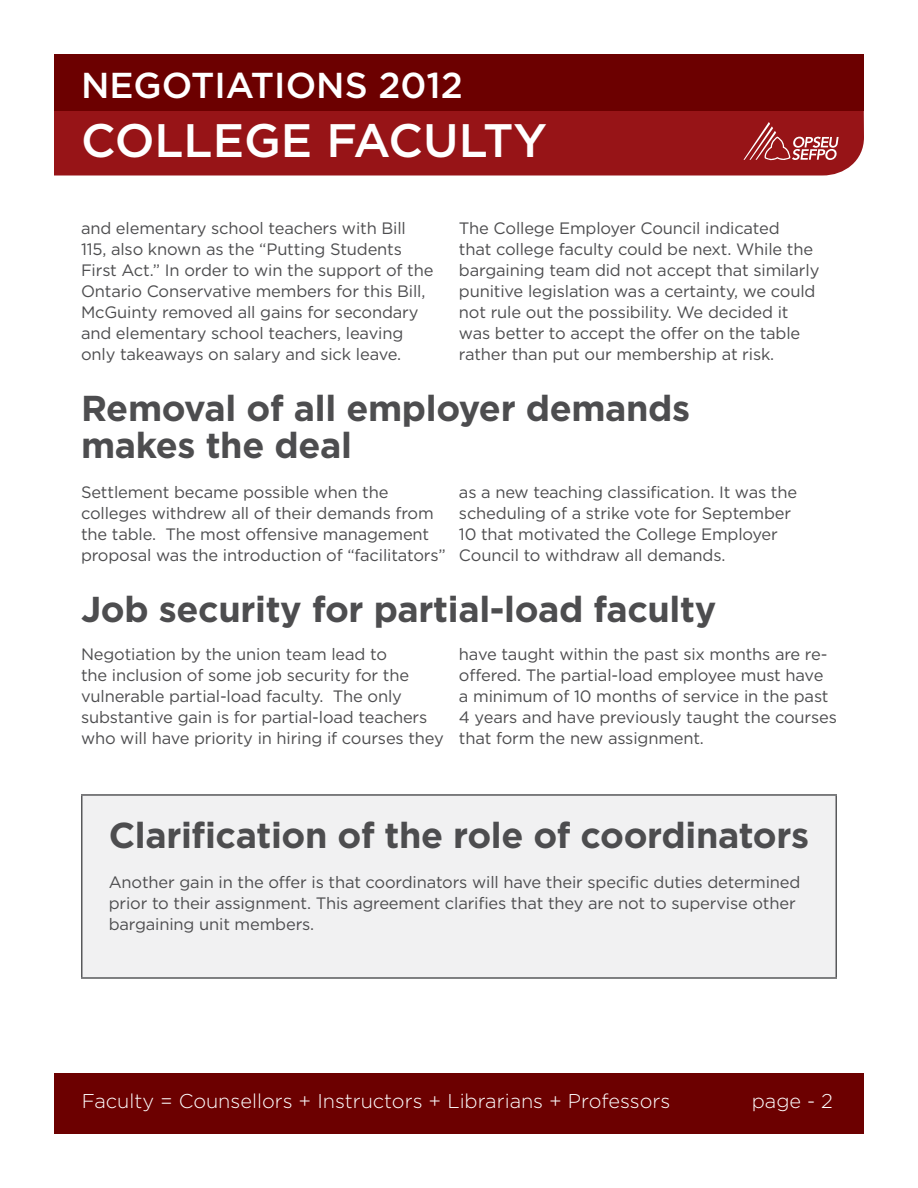
<style>
.page{position:relative;width:918px;height:1188px;background:#fff}
.page>*{position:absolute;margin:0;border:0;box-sizing:border-box;transform-origin:0 0}
.t1{font:500 46.95px "Gotham HTF";color:#fff}
.t2{font:700 36px/37.5px "Gotham HTF";letter-spacing:-.01em;color:#4d4d4f}
.t3{font:500 36px "Gotham HTF";color:#fff}
.t4{font:300 19.95px "Gotham HTF";color:#fff}
.t5{font:16.5px/21px "Gotham HTF";letter-spacing:-.01em;color:#4d4d4f}
</style>
<div class="page">
<div style="left:54px;top:1074px;width:809px;height:60px;background:#6c0000"></div>
<div style="left:54px;top:54px;width:810px;height:121px;background:#971417"></div>
<div style="left:54px;top:54px;width:809px;height:56px;background:#6c0000"></div>
<svg style="left:743px;top:122px;width:96px;height:40px;background:#aa3f42"></svg>
<div style="left:82px;top:795px;width:754px;height:183px;background:#f1f1f2"></div>
<hr style="left:81px;top:794px;width:756px;height:2px;background:#58595b">
<hr style="left:81px;top:796px;width:1px;height:181px;background:#58595b">
<hr style="left:836px;top:796px;width:1px;height:181px;background:#58595b">
<hr style="left:81px;top:977px;width:756px;height:2px;background:#58595b">
<h2 class="t3" style="left:81px;top:65px;width:383px">NEGOTIATIONS 2012</h2>
<h1 class="t1" style="left:81px;top:114px;width:468px">COLLEGE FACULTY</h1>
<p class="t5" style="left:81px;top:217px;width:354px">and elementary school teachers with Bill 115, also known as the “Putting Students First Act.” In order to win the support of the Ontario Conservative members for this Bill, McGuinty removed all gains for secondary and elementary school teachers, leaving only takeaways on salary and sick leave.</p>
<p class="t5" style="left:459px;top:217px;width:362px">The College Employer Council indicated<br>that college faculty could be next. While the bargaining team did not accept that similarly punitive legislation was a certainty, we could not rule out the possibility. We decided it was better to accept the offer on the table rather than put our membership at risk.</p>
<h2 class="t2" style="left:81px;top:388px;width:611px">Removal of all employer demands makes the deal</h2>
<p class="t5" style="left:81px;top:481px;width:366px">Settlement became possible when the colleges withdrew all of their demands from the table. The most offensive management proposal was the introduction of “facilitators”</p>
<p class="t5" style="left:459px;top:481px;width:340px">as a new teaching classification. It was the scheduling of a strike vote for September 10 that motivated the College Employer Council to withdraw all demands.</p>
<h2 class="t2" style="left:81px;top:589px;width:637px">Job security for partial-load faculty</h2>
<p class="t5" style="left:81px;top:643px;width:364px">Negotiation by the union team lead to<br>the inclusion of some job security for the vulnerable partial-load faculty. The only substantive gain is for partial-load teachers who will have priority in hiring if courses they</p>
<p class="t5" style="left:459px;top:643px;width:379px">have taught within the past six months are re&shy;offered. The partial-load employee must have a minimum of 10 months of service in the past 4 years and have previously taught the courses that form the new assignment.</p>
<h2 class="t2" style="left:109px;top:816px;width:702px">Clarification of the role of coordinators</h2>
<p class="t5" style="left:109px;top:871px;width:693px">Another gain in the offer is that coordinators will have their specific duties determined prior to their assignment. This agreement clarifies that they are not to supervise other bargaining unit members.</p>
<p class="t4" style="left:82px;top:1090px;width:590px">Faculty = Counsellors + Instructors + Librarians + Professors</p>
<p class="t4" style="left:752px;top:1090px;width:83px">page - 2</p>
</div>
